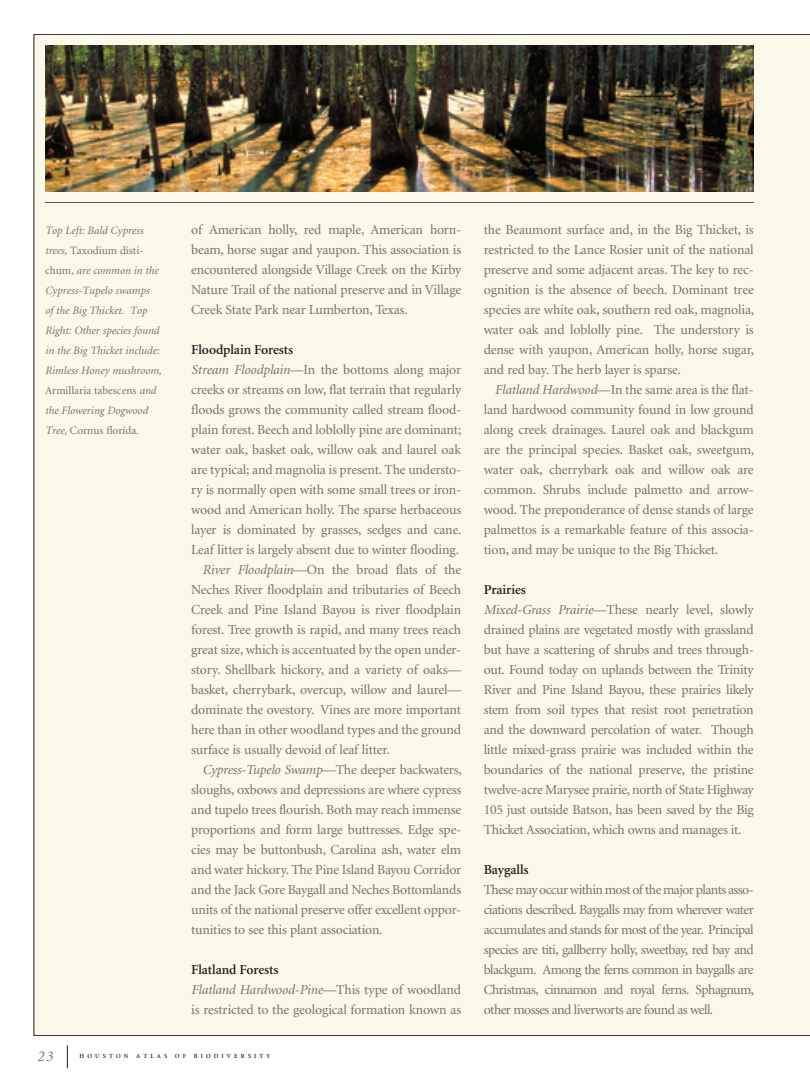
<style>
.page{position:relative;width:810px;height:1080px;background:#fff}
.page>*{position:absolute;margin:0;border:0;box-sizing:border-box;transform-origin:0 0}
.t1{font:italic 15px "Minion";color:#767561}
.t2{font:13.75px/20px "Minion";letter-spacing:-.015em;color:#767561;text-align:justify}
.t3{font:600 13.75px "Minion";letter-spacing:-.01em;color:#231f20}
.t4{font:italic 11.25px/20px "Minion";color:#767561}
.t5{font:600 6.25px "Minion";letter-spacing:.5em;color:#231f20}
.s1{font-style:normal}
.s2{font-style:italic}
</style>
<div class="page">
<div style="left:34px;top:34px;width:776px;height:1002px;background:#faf9ea"></div>
<img style="left:45px;top:45px;width:709px;height:146px">
<hr style="left:45px;top:202px;width:709px;height:1px;background:#57585a">
<svg style="left:67px;top:1045px;width:1px;height:23px"></svg>
<p class="t4" style="left:45px;top:220px;width:118px">Top Left: Bald Cypress trees, <span class="s1">Taxodium disti&shy;chum</span>, are common in the<br>Cypress-Tupelo swamps<br>of the Big Thicket. Top<br>Right: Other species found in the Big Thicket include:<br>Rimless Honey mushroom,<br><span class="s1">Armillaria tabescens</span> and the Flowering Dogwood<br>Tree, <span class="s1">Cornus florida</span>.</p>
<p class="t2" style="left:191px;top:220px;width:272px">of American holly, red maple, American horn&shy;beam, horse sugar and yaupon. This association is encountered alongside Village Creek on the Kirby Nature Trail of the national preserve and in Village Creek State Park near Lumberton, Texas.</p>
<p class="t3" style="left:191px;top:343px;width:103px">Floodplain Forests</p>
<p class="t2" style="left:191px;top:360px;width:272px"><span class="s2">Stream Floodplain</span>—In the bottoms along major creeks or streams on low, flat terrain that regularly floods grows the community called stream flood&shy;plain forest. Beech and loblolly pine are dominant; water oak, basket oak, willow oak and laurel oak are typical; and magnolia is present. The understo&shy;ry is normally open with some small trees or iron&shy;wood and American holly. The sparse herbaceous layer is dominated by grasses, sedges and cane.<br>Leaf litter is largely absent due to winter flooding.</p>
<p class="t2" style="left:191px;top:560px;width:272px;text-indent:11px"><span class="s2">River Floodplain</span>—On the broad flats of the Neches River floodplain and tributaries of Beech Creek and Pine Island Bayou is river floodplain forest. Tree growth is rapid, and many trees reach great size, which is accentuated by the open under&shy;story. Shellbark hickory, and a variety of oaks— basket, cherrybark, overcup, willow and laurel— dominate the ovestory. Vines are more important here than in other woodland types and the ground surface is usually devoid of leaf litter.</p>
<p class="t2" style="left:191px;top:760px;width:272px;text-indent:11px"><span class="s2">Cypress-Tupelo Swamp</span>—The deeper backwaters, sloughs, oxbows and depressions are where cypress and tupelo trees flourish. Both may reach immense proportions and form large buttresses. Edge spe&shy;cies may be buttonbush, Carolina ash, water elm and water hickory. The Pine Island Bayou Corridor and the Jack Gore Baygall and Neches Bottomlands units of the national preserve offer excellent oppor&shy;tunities to see this plant association.</p>
<p class="t3" style="left:191px;top:963px;width:89px">Flatland Forests</p>
<p class="t2" style="left:191px;top:980px;width:271px"><span class="s2">Flatland Hardwood-Pine</span>—This type of woodland is restricted to the geological formation known as</p>
<p class="t1" style="left:37px;top:1048px;width:17px">23</p>
<p class="t5" style="left:80px;top:1053px;width:192px">HOUSTON ATLAS OF BIODIVERSITY</p>
<p class="t2" style="left:484px;top:220px;width:272px">the Beaumont surface and, in the Big Thicket, is restricted to the Lance Rosier unit of the national preserve and some adjacent areas. The key to rec&shy;ognition is the absence of beech. Dominant tree species are white oak, southern red oak, magnolia, water oak and loblolly pine. The understory is dense with yaupon, American holly, horse sugar, and red bay. The herb layer is sparse.</p>
<p class="t2" style="left:484px;top:380px;width:272px;text-indent:11px"><span class="s2">Flatland Hardwood</span>—In the same area is the flat&shy;land hardwood community found in low ground along creek drainages. Laurel oak and blackgum are the principal species. Basket oak, sweetgum, water oak, cherrybark oak and willow oak are common. Shrubs include palmetto and arrow&shy;wood. The preponderance of dense stands of large palmettos is a remarkable feature of this associa&shy;tion, and may be unique to the Big Thicket.</p>
<p class="t3" style="left:484px;top:583px;width:44px">Prairies</p>
<p class="t2" style="left:484px;top:600px;width:272px"><span class="s2">Mixed-Grass Prairie</span>—These nearly level, slowly drained plains are vegetated mostly with grassland but have a scattering of shrubs and trees through&shy;out. Found today on uplands between the Trinity River and Pine Island Bayou, these prairies likely stem from soil types that resist root penetration and the downward percolation of water. Though little mixed-grass prairie was included within the boundaries of the national preserve, the pristine twelve-acre Marysee prairie, north of State Highway 105 just outside Batson, has been saved by the Big Thicket Association, which owns and manages it.</p>
<p class="t3" style="left:484px;top:863px;width:46px">Baygalls</p>
<p class="t2" style="left:484px;top:880px;width:272px">These may occur within most of the major plants asso&shy;ciations described. Baygalls may from wherever water accumulates and stands for most of the year. Principal species are titi, gallberry holly, sweetbay, red bay and blackgum. Among the ferns common in baygalls are Christmas, cinnamon and royal ferns. Sphagnum, other mosses and liverworts are found as well.</p>
</div>
